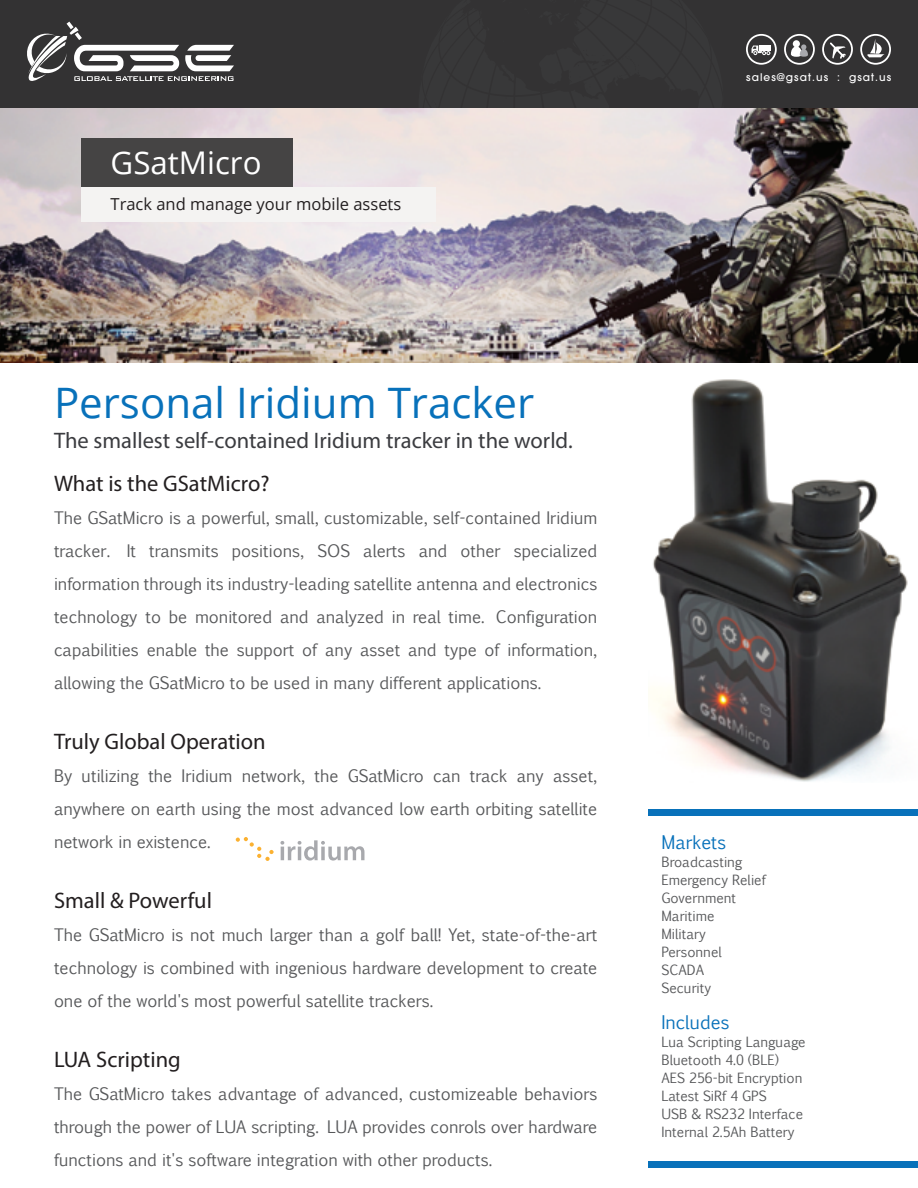
<style>
.page{position:relative;width:918px;height:1188px;background:#fff}
.page>*{position:absolute;margin:0;border:0;box-sizing:border-box;transform-origin:0 0}
.t1{font:42px "Open Sans";color:#0871ba}
.t2{font:31.2px "Open Sans";color:#fff}
.t3{font:22.5px "Myriad Pro";color:#231f20}
.t4{font:22.5px "Myriad Pro";color:#3b3c40}
.t5{font:18px "Euphemia CAS";color:#0871ba}
.t6{font:16.5px/33px "Euphemia CAS";color:#57585a;text-align:justify}
.t7{font:16.5px "Open Sans";color:#231f20}
.t8{font:13.5px/18px "Euphemia CAS";color:#57585a}
.t9{font:500 10.5px "Avant Garde";letter-spacing:.1em;color:#fff}
</style>
<div class="page">
<div style="left:648px;top:809px;width:270px;height:6px;background:#0871ba"></div>
<div style="left:648px;top:1161px;width:270px;height:7px;background:#0871ba"></div>
<img style="left:0;top:108px;width:918px;height:254px">
<img style="left:648px;top:379px;width:260px;height:403px">
<svg style="left:236px;top:837px;width:38px;height:24px"></svg>
<svg style="left:280px;top:840px;width:84px;height:21px"></svg>
<div style="left:81px;top:138px;width:211px;height:49px;background:#454444"></div>
<div style="left:81px;top:187px;width:354px;height:35px;background:#f4f3f2"></div>
<div style="left:0;top:0;width:918px;height:108px;background:#333233"></div>
<svg style="left:784px;top:34px;width:31px;height:31px"></svg>
<div style="left:786px;top:36px;width:27px;height:27px;background:#333233;border-radius:50%"></div>
<svg style="left:790px;top:40px;width:18px;height:17px"></svg>
<svg style="left:822px;top:34px;width:31px;height:31px"></svg>
<div style="left:824px;top:36px;width:27px;height:27px;background:#333233;border-radius:50%"></div>
<svg style="left:830px;top:42px;width:16px;height:17px"></svg>
<svg style="left:860px;top:34px;width:31px;height:31px"></svg>
<div style="left:862px;top:36px;width:27px;height:27px;background:#333233;border-radius:50%"></div>
<svg style="left:868px;top:39px;width:17px;height:18px"></svg>
<svg style="left:746px;top:34px;width:31px;height:31px"></svg>
<div style="left:748px;top:36px;width:27px;height:27px;background:#333233;border-radius:50%"></div>
<div style="left:759px;top:45px;width:12px;height:6px;background:#fff"></div>
<svg style="left:752px;top:46px;width:18px;height:9px"></svg>
<svg style="left:27px;top:22px;width:207px;height:59px"></svg>
<h2 class="t2" style="left:111px;top:142px;width:152px">GSatMicro</h2>
<p class="t7" style="left:111px;top:193px;width:292px">Track and manage your mobile assets</p>
<p class="t9" style="left:746px;top:71px;width:146px">sales@gsat.us : gsat.us</p>
<h1 class="t1" style="left:54px;top:374px;width:482px">Personal Iridium Tracker</h1>
<h3 class="t4" style="left:54px;top:427px;width:520px">The smallest self-contained Iridium tracker in the world.</h3>
<h3 class="t3" style="left:54px;top:470px;width:217px">What is the GSatMicro?</h3>
<p class="t6" style="left:54px;top:501px;width:545px">The GSatMicro is a powerful, small, customizable, self-contained Iridium tracker. It transmits positions, SOS alerts and other specialized information through its industry-leading satellite antenna and electronics technology to be monitored and analyzed in real time. Configuration capabilities enable the support of any asset and type of information, allowing the GSatMicro to be used in many different applications.</p>
<h3 class="t3" style="left:54px;top:728px;width:213px">Truly Global Operation</h3>
<p class="t6" style="left:54px;top:759px;width:545px">By utilizing the Iridium network, the GSatMicro can track any asset, anywhere on earth using the most advanced low earth orbiting satellite network in existence.</p>
<h3 class="t3" style="left:54px;top:887px;width:159px">Small &amp; Powerful</h3>
<p class="t6" style="left:54px;top:918px;width:545px">The GSatMicro is not much larger than a golf ball! Yet, state-of-the-art technology is combined with ingenious hardware development to create one of the world's most powerful satellite trackers.</p>
<h3 class="t3" style="left:54px;top:1046px;width:128px">LUA Scripting</h3>
<p class="t6" style="left:54px;top:1077px;width:545px">The GSatMicro takes advantage of advanced, customizeable behaviors through the power of LUA scripting. LUA provides conrols over hardware functions and it's software integration with other products.</p>
<p class="t5" style="left:662px;top:830px;width:66px">Markets</p>
<p class="t8" style="left:662px;top:853px;width:106px">Broadcasting<br>Emergency Relief<br>Government<br>Maritime<br>Military<br>Personnel<br>SCADA<br>Security</p>
<p class="t5" style="left:662px;top:1010px;width:69px">Includes</p>
<p class="t8" style="left:662px;top:1033px;width:146px">Lua Scripting Language<br>Bluetooth 4.0 (BLE)<br>AES 256-bit Encryption<br>Latest SiRf 4 GPS<br>USB &amp; RS232 Interface<br>Internal 2.5Ah Battery</p>
</div>
